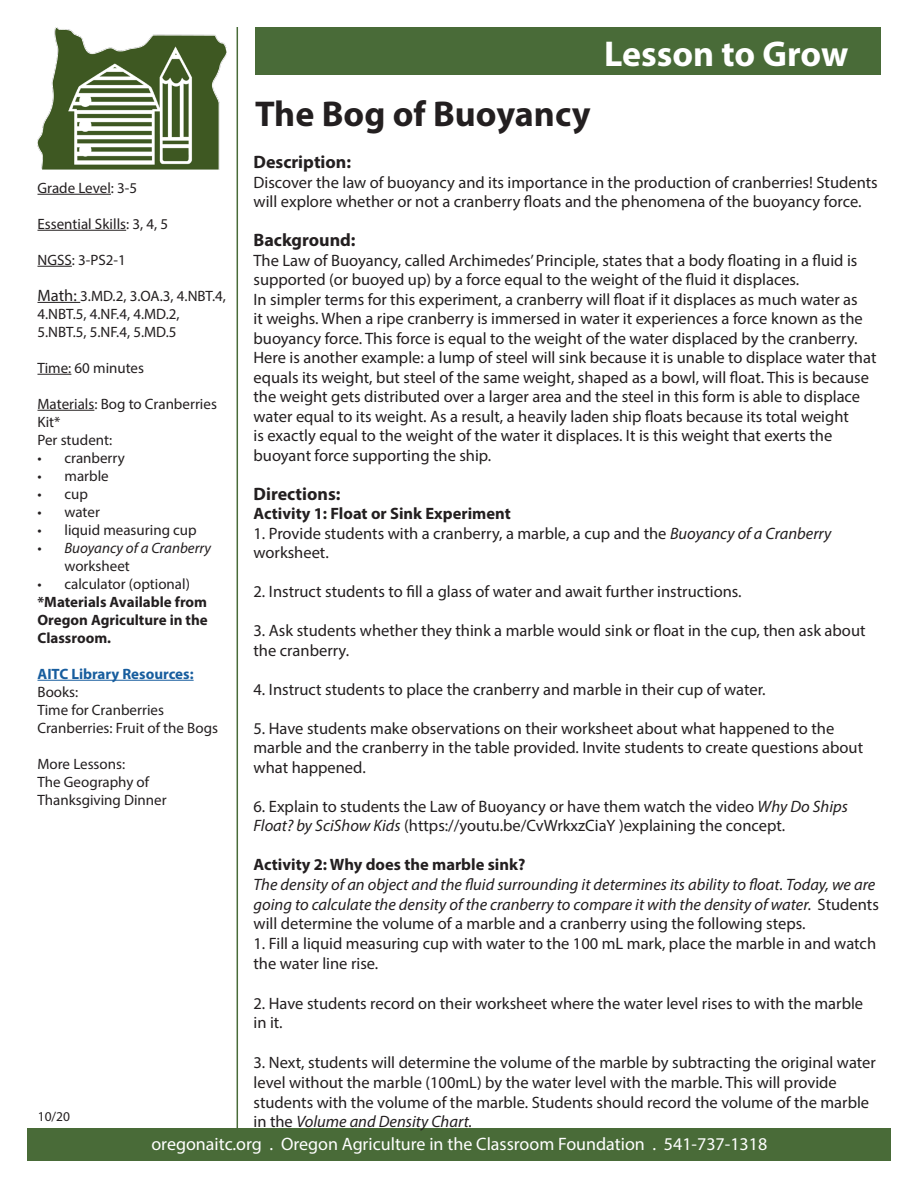
<style>
.page{position:relative;width:918px;height:1188px;background:#fff}
.page>*{position:absolute;margin:0;border:0;box-sizing:border-box;transform-origin:0 0}
.t1{font:700 36px "Myriad Pro";color:#231f20}
.t2{font:700 36px "Myriad Pro";color:#fff}
.t3{font:18px "Myriad Pro";color:#fff}
.t4{font:700 18px "Myriad Pro";color:#231f20}
.t5{font:16.5px/19.5px "Myriad Pro";color:#231f20}
.t6{font:italic 16.5px/19.6px "Myriad Pro";color:#231f20}
.t7{font:700 16.5px "Myriad Pro";color:#231f20}
.t8{font:15px/18px "Myriad Pro";color:#231f20}
.t9{font:700 15px/18px "Myriad Pro";color:#231f20;text-align:justify}
.t10{font:italic 15px/18px "Myriad Pro";color:#231f20}
.t11{font:700 15px "Myriad Pro";color:#175d9e}
.t12{font:13.5px "Myriad Pro";color:#231f20}
.s1{font-size:16.5px}
.s2{font-style:normal}
.s3{font-style:italic}
.s4{font-weight:700;font-style:normal}
</style>
<div class="page">
<div style="left:27px;top:1129px;width:864px;height:32px;background:#496b38"></div>
<hr style="left:38px;top:194px;width:73px;height:1px;background:#231f20">
<hr style="left:38px;top:230px;width:88px;height:1px;background:#231f20">
<hr style="left:38px;top:266px;width:34px;height:1px;background:#231f20">
<hr style="left:38px;top:302px;width:42px;height:1px;background:#231f20">
<hr style="left:38px;top:374px;width:33px;height:1px;background:#231f20">
<hr style="left:38px;top:410px;width:56px;height:1px;background:#231f20">
<hr style="left:38px;top:680px;width:156px;height:1px;background:#175d9e">
<div style="left:255px;top:28px;width:625px;height:47px;background:#496b38"></div>
<img style="left:37px;top:27px;width:189px;height:142px">
<hr style="left:237px;top:27px;width:1px;height:1103px;background:#496b38">
<p class="t8" style="left:38px;top:178px;width:101px">Grade Level: 3-5</p>
<p class="t8" style="left:38px;top:214px;width:132px">Essential Skills: 3, 4, 5</p>
<p class="t8" style="left:38px;top:250px;width:90px">NGSS: 3-PS2-1</p>
<p class="t8" style="left:38px;top:286px;width:190px"><span class="s1">Math:</span> 3.MD.2, 3.OA.3, 4.NBT.4,<br>4.NBT.5, 4.NF.4, 4.MD.2,<br>5.NBT.5, 5.NF.4, 5.MD.5</p>
<p class="t8" style="left:38px;top:358px;width:108px">Time: 60 minutes</p>
<p class="t8" style="left:38px;top:394px;width:181px">Materials: Bog to Cranberries<br>Kit*<br>Per student:</p>
<p class="t8" style="left:38px;top:448px;width:89px">• cranberry</p>
<p class="t8" style="left:38px;top:466px;width:73px">• marble</p>
<p class="t8" style="left:38px;top:484px;width:52px">• cup</p>
<p class="t8" style="left:38px;top:502px;width:64px">• water</p>
<p class="t8" style="left:38px;top:520px;width:161px">• liquid measuring cup</p>
<p class="t10" style="left:64px;top:538px;width:148px;text-indent:-27px">• Buoyancy of a Cranberry <span class="s2">worksheet</span></p>
<p class="t8" style="left:38px;top:574px;width:154px">• calculator (optional)</p>
<p class="t9" style="left:38px;top:592px;width:172px">*Materials Available from Oregon Agriculture in the Classroom.</p>
<p class="t11" style="left:38px;top:664px;width:158px">AITC Library Resources:</p>
<p class="t8" style="left:38px;top:682px;width:182px">Books:<br>Time for Cranberries<br>Cranberries: Fruit of the Bogs</p>
<p class="t8" style="left:38px;top:754px;width:89px">More Lessons:</p>
<p class="t8" style="left:38px;top:772px;width:131px">The Geography of<br>Thanksgiving Dinner</p>
<p class="t12" style="left:38px;top:1108px;width:34px">10/20</p>
<p class="t1" style="left:255px;top:90px;width:337px">The Bog of Buoyancy</p>
<p class="t2" style="left:604px;top:30px;width:246px">Lesson to Grow</p>
<p class="t4" style="left:254px;top:150px;width:99px">Description:</p>
<p class="t5" style="left:254px;top:172px;width:626px">Discover the law of buoyancy and its importance in the production of cranberries! Students will explore whether or not a cranberry floats and the phenomena of the buoyancy force.</p>
<p class="t4" style="left:254px;top:228px;width:104px">Background:</p>
<p class="t5" style="left:254px;top:250px;width:605px">The Law of Buoyancy, called Archimedes’ Principle, states that a body floating in a fluid is supported (or buoyed up) by a force equal to the weight of the fluid it displaces.</p>
<p class="t5" style="left:254px;top:289px;width:611px">In simpler terms for this experiment, a cranberry will float if it displaces as much water as it weighs. When a ripe cranberry is immersed in water it experiences a force known as the buoyancy force. This force is equal to the weight of the water displaced by the cranberry.</p>
<p class="t5" style="left:254px;top:348px;width:624px">Here is another example: a lump of steel will sink because it is unable to displace water that equals its weight, but steel of the same weight, shaped as a bowl, will float. This is because the weight gets distributed over a larger area and the steel in this form is able to displace water equal to its weight. As a result, a heavily laden ship floats because its total weight<br>is exactly equal to the weight of the water it displaces. It is this weight that exerts the buoyant force supporting the ship.</p>
<p class="t4" style="left:254px;top:482px;width:89px">Directions:</p>
<p class="t7" style="left:254px;top:503px;width:259px">Activity 1: Float or Sink Experiment</p>
<p class="t5" style="left:254px;top:523px;width:579px">1. Provide students with a cranberry, a marble, a cup and the <span class="s3">Buoyancy of a Cranberry </span>worksheet.</p>
<p class="t5" style="left:254px;top:582px;width:490px">2. Instruct students to fill a glass of water and await further instructions.</p>
<p class="t5" style="left:254px;top:621px;width:614px">3. Ask students whether they think a marble would sink or float in the cup, then ask about the cranberry.</p>
<p class="t5" style="left:254px;top:679px;width:514px">4. Instruct students to place the cranberry and marble in their cup of water.</p>
<p class="t5" style="left:254px;top:718px;width:611px">5. Have students make observations on their worksheet about what happened to the marble and the cranberry in the table provided. Invite students to create questions about what happened.</p>
<p class="t5" style="left:254px;top:796px;width:596px">6. Explain to students the Law of Buoyancy or have them watch the video <span class="s3">Why Do Ships<br>Float? by SciShow Kids</span> (https://youtu.be/CvWrkxzCiaY )explaining the concept.</p>
<p class="t6" style="left:254px;top:855px;width:627px"><span class="s4">Activity 2: Why does the marble sink?<br></span>The density of an object and the fluid surrounding it determines its ability to float. Today, we are going to calculate the density of the cranberry to compare it with the density of water. <span class="s2">Students will determine the volume of a marble and a cranberry using the following steps.</span></p>
<p class="t5" style="left:254px;top:934px;width:624px">1. Fill a liquid measuring cup with water to the 100 mL mark, place the marble in and watch the water line rise.</p>
<p class="t5" style="left:254px;top:993px;width:611px">2. Have students record on their worksheet where the water level rises to with the marble in it.</p>
<p class="t5" style="left:254px;top:1052px;width:624px">3. Next, students will determine the volume of the marble by subtracting the original water level without the marble (100mL) by the water level with the marble. This will provide students with the volume of the marble. Students should record the volume of the marble in the <span class="s3">Volume and Density Chart.</span></p>
<p class="t3" style="left:151px;top:1133px;width:617px">oregonaitc.org . Oregon Agriculture in the Classroom Foundation . 541-737-1318</p>
</div>
